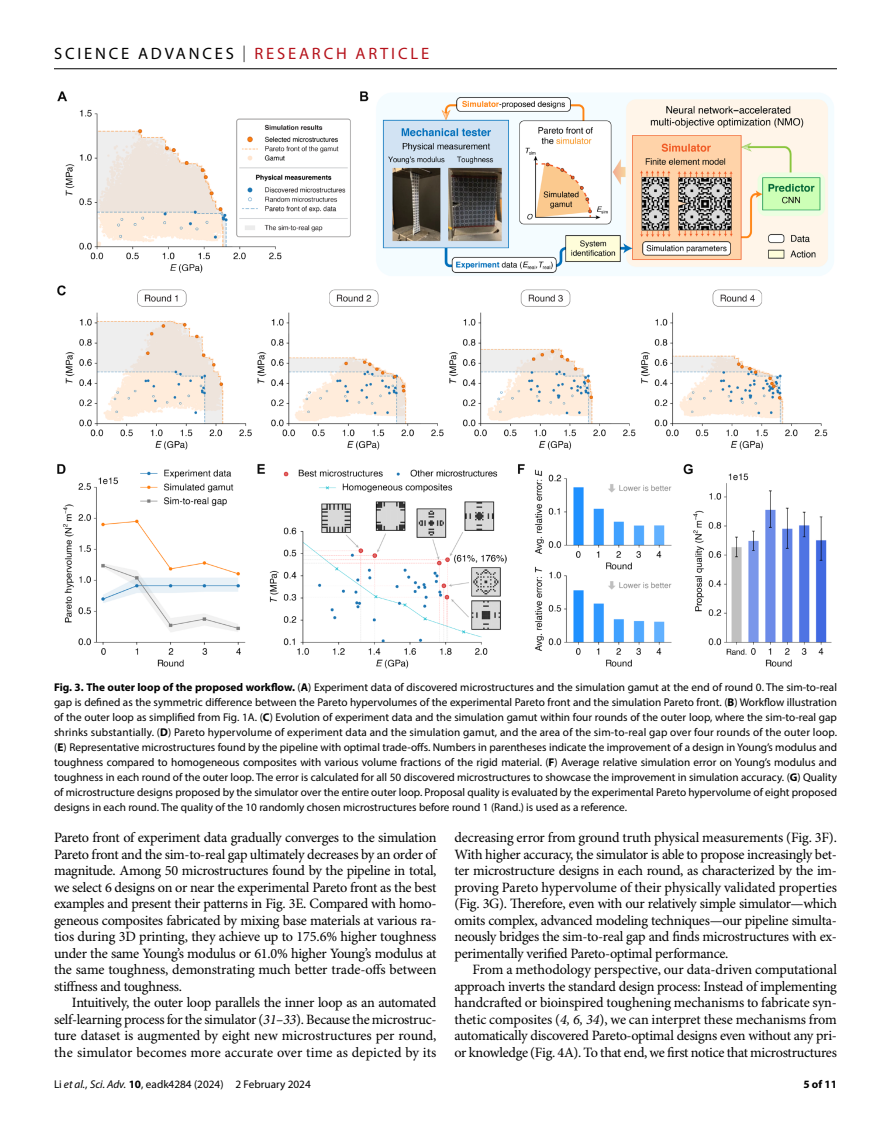
<style>
.page{position:relative;width:891px;height:1134px;background:#fff}
.page>*{position:absolute;margin:0;border:0;box-sizing:border-box;transform-origin:0 0}
.t1{font:16.5px "Myriad Pro";letter-spacing:.17em;color:#000}
.t2{font:14.25px/16.5px "Minion Pro";letter-spacing:-.015em;color:#000;text-align:justify}
.t3{font:11.25px/15px "Myriad Pro";color:#000;text-align:justify}
.t4{font:700 11.25px "Myriad Pro";color:#000}
.s1{font-weight:300}
.s2{color:#b5121b}
.s3{font-weight:700}
.s4{font-style:italic}
</style>
<div class="page">
<hr style="left:54px;top:68px;width:783px;height:1px;background:#000">
<img style="left:57px;top:91px;width:777px;height:577px">
<p class="t1" style="left:54px;top:44px;width:376px">Science Adva nces <span class="s1">|</span> <span class="s2">Resear ch Ar ticl e</span></p>
<p class="t3" style="left:54px;top:679px;width:785px"><span class="s3">Fig. 3. The outer loop of the proposed workflow.</span> (<span class="s3">A</span>) Experiment data of discovered microstructures and the simulation gamut at the end of round 0. The sim-to-real gap is defined as the symmetric difference between the Pareto hypervolumes of the experimental Pareto front and the simulation Pareto front. (<span class="s3">B</span>) Workflow illustration of the outer loop as simplified from Fig. 1A. (<span class="s3">C</span>) Evolution of experiment data and the simulation gamut within four rounds of the outer loop, where the sim-to-real gap shrinks substantially. (<span class="s3">D</span>) Pareto hypervolume of experiment data and the simulation gamut, and the area of the sim-to-real gap over four rounds of the outer loop. (<span class="s3">E</span>) Representative microstructures found by the pipeline with optimal trade-offs. Numbers in parentheses indicate the improvement of a design in Young’s modulus and toughness compared to homogeneous composites with various volume fractions of the rigid material. (<span class="s3">F</span>) Average relative simulation error on Young’s modulus and toughness in each round of the outer loop. The error is calculated for all 50 discovered microstructures to showcase the improvement in simulation accuracy. (<span class="s3">G</span>) Quality of microstructure designs proposed by the simulator over the entire outer loop. Proposal quality is evaluated by the experimental Pareto hypervolume of eight proposed designs in each round. The quality of the 10 randomly chosen microstructures before round 1 (Rand.) is used as a reference.</p>
<p class="t2" style="left:54px;top:830px;width:384px">Pareto front of experiment data gradually converges to the simulation Pareto front and the sim-to-real gap ultimately decreases by an order of magnitude. Among 50 microstructures found by the pipeline in total, we select 6 designs on or near the experimental Pareto front as the best examples and present their patterns in Fig. 3E. Compared with homo&shy;geneous composites fabricated by mixing base materials at various ra&shy;tios during 3D printing, they achieve up to 175.6% higher toughness under the same Young’s modulus or 61.0% higher Young’s modulus at the same toughness, demonstrating much better trade-offs between stiffness and toughness.</p>
<p class="t2" style="left:54px;top:995px;width:384px;text-indent:18px">Intuitively, the outer loop parallels the inner loop as an automated self-learning process for the simulator (<span class="s4">31–33</span>). Because the microstruc&shy;ture dataset is augmented by eight new microstructures per round, the simulator becomes more accurate over time as depicted by its</p>
<p class="t3" style="left:54px;top:1076px;width:258px">Li <span class="s4">et al.</span>, <span class="s4">Sci. Adv.</span> <span class="s3">10</span>, eadk4284 (2024) 2 February 2024</p>
<p class="t2" style="left:454px;top:830px;width:384px">decreasing error from ground truth physical measurements (Fig. 3F).<br>With higher accuracy, the simulator is able to propose increasingly bet&shy;ter microstructure designs in each round, as characterized by the im&shy;proving Pareto hypervolume of their physically validated properties (Fig. 3G). Therefore, even with our relatively simple simulator—which omits complex, advanced modeling techniques—our pipeline simulta&shy;neously bridges the sim-to-real gap and finds microstructures with ex&shy;perimentally verified Pareto-optimal performance.</p>
<p class="t2" style="left:454px;top:962px;width:384px;text-indent:18px">From a methodology perspective, our data-driven computational approach inverts the standard design process: Instead of implementing handcrafted or bioinspired toughening mechanisms to fabricate syn&shy;thetic composites (<span class="s4">4, 6, 34</span>), we can interpret these mechanisms from automatically discovered Pareto-optimal designs even without any pri&shy;or knowledge (Fig. 4A). To that end, we first notice that microstructures</p>
<p class="t4" style="left:803px;top:1076px;width:35px">5 of 11</p>
</div>
